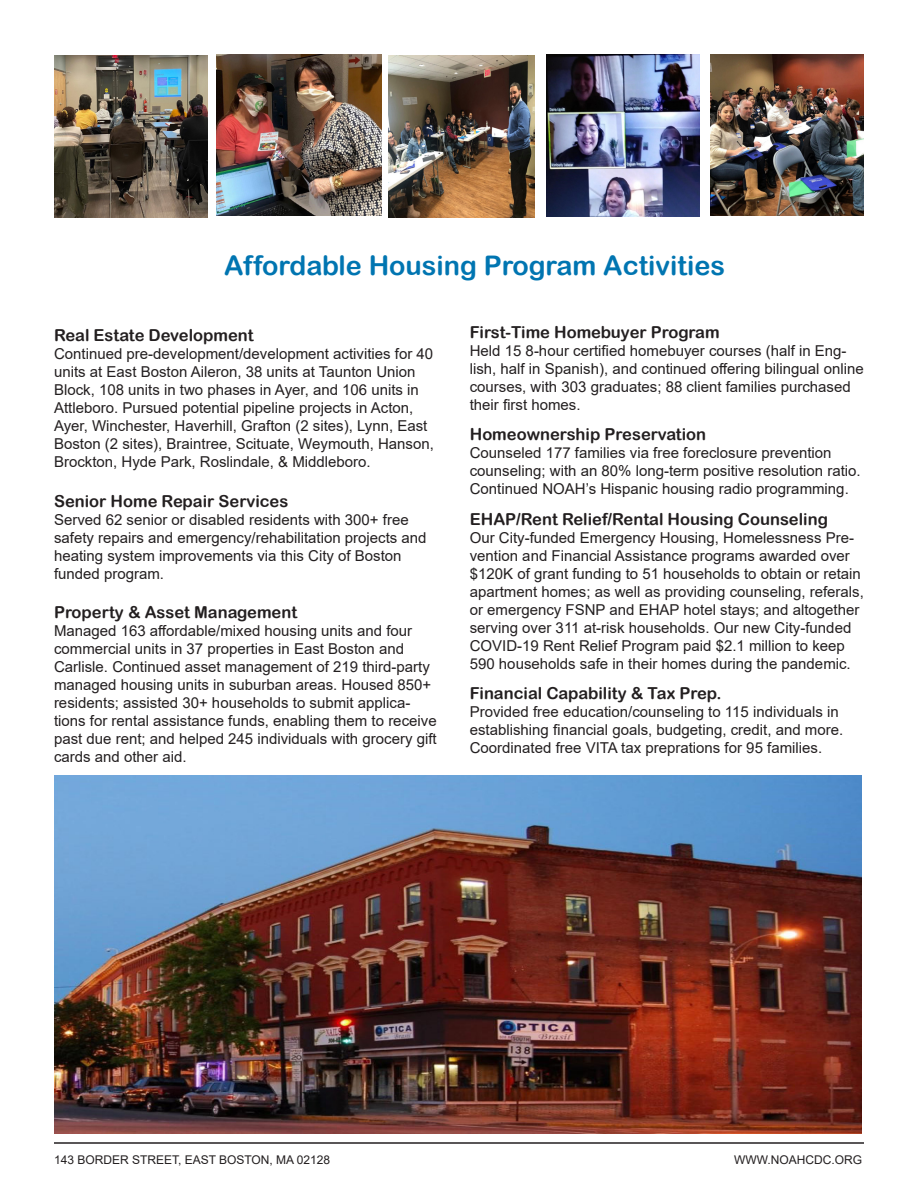
<style>
.page{position:relative;width:918px;height:1188px;background:#fff}
.page>*{position:absolute;margin:0;border:0;box-sizing:border-box;transform-origin:0 0}
.t1{font:27px "Arial Rounded MT Bold";color:#0075b1}
.t2{font:16.5px "Arial Rounded MT Bold";color:#231f20}
.t3{font:15px/18px "Arial";color:#231f20}
.t4{font:12px "Arial";color:#231f20}
</style>
<div class="page">
<hr style="left:54px;top:1142px;width:810px;height:2px;background:#231f20">
<img style="left:711px;top:54px;width:153px;height:162px">
<img style="left:546px;top:54px;width:153px;height:162px">
<img style="left:54px;top:56px;width:153px;height:162px">
<img style="left:389px;top:55px;width:146px;height:162px">
<img style="left:216px;top:54px;width:166px;height:162px">
<img style="left:54px;top:776px;width:807px;height:358px">
<p class="t1" style="left:224px;top:250px;width:502px">Affordable Housing Program Activities</p>
<p class="t2" style="left:54px;top:325px;width:201px">Real Estate Development</p>
<p class="t3" style="left:54px;top:345px;width:381px">Continued pre-development/development activities for 40 units at East Boston Aileron, 38 units at Taunton Union Block, 108 units in two phases in Ayer, and 106 units in Attleboro. Pursued potential pipeline projects in Acton, Ayer, Winchester, Haverhill, Grafton (2 sites), Lynn, East Boston (2 sites), Braintree, Scituate, Weymouth, Hanson, Brockton, Hyde Park, Roslindale, &amp; Middleboro.</p>
<p class="t2" style="left:54px;top:491px;width:236px">Senior Home Repair Services</p>
<p class="t3" style="left:54px;top:510px;width:374px">Served 62 senior or disabled residents with 300+ free safety repairs and emergency/rehabilitation projects and heating system improvements via this City of Boston funded program.</p>
<p class="t2" style="left:54px;top:603px;width:245px">Property &amp; Asset Management</p>
<p class="t3" style="left:54px;top:622px;width:384px">Managed 163 affordable/mixed housing units and four commercial units in 37 properties in East Boston and Carlisle. Continued asset management of 219 third-party managed housing units in suburban areas. Housed 850+ residents; assisted 30+ households to submit applica&shy;tions for rental assistance funds, enabling them to receive past due rent; and helped 245 individuals with grocery gift cards and other aid.</p>
<p class="t2" style="left:470px;top:322px;width:251px">First-Time Homebuyer Program</p>
<p class="t3" style="left:470px;top:341px;width:396px">Held 15 8-hour certified homebuyer courses (half in Eng&shy;lish, half in Spanish), and continued offering bilingual online courses, with 303 graduates; 88 client families purchased their first homes.</p>
<p class="t2" style="left:470px;top:425px;width:238px">Homeownership Preservation</p>
<p class="t3" style="left:470px;top:444px;width:392px">Counseled 177 families via free foreclosure prevention counseling; with an 80% long-term positive resolution ratio.<br>Continued NOAH’s Hispanic housing radio programming.</p>
<p class="t2" style="left:470px;top:509px;width:360px">EHAP/Rent Relief/Rental Housing Counseling</p>
<p class="t3" style="left:470px;top:529px;width:396px">Our City-funded Emergency Housing, Homelessness Pre&shy;vention and Financial Assistance programs awarded over $120K of grant funding to 51 households to obtain or retain apartment homes; as well as providing counseling, referals, or emergency FSNP and EHAP hotel stays; and altogether serving over 311 at-risk households. Our new City-funded COVID-19 Rent Relief Program paid $2.1 million to keep 590 households safe in their homes during the pandemic.</p>
<p class="t2" style="left:470px;top:684px;width:253px">Financial Capability &amp; Tax Prep.</p>
<p class="t3" style="left:470px;top:703px;width:375px">Provided free education/counseling to 115 individuals in establishing financial goals, budgeting, credit, and more.<br>Coordinated free VITA tax preprations for 95 families.</p>
<p class="t4" style="left:54px;top:1151px;width:278px">143 BORDER STREET, EAST BOSTON, MA 02128</p>
<p class="t4" style="left:734px;top:1151px;width:129px">WWW.NOAHCDC.ORG</p>
</div>
